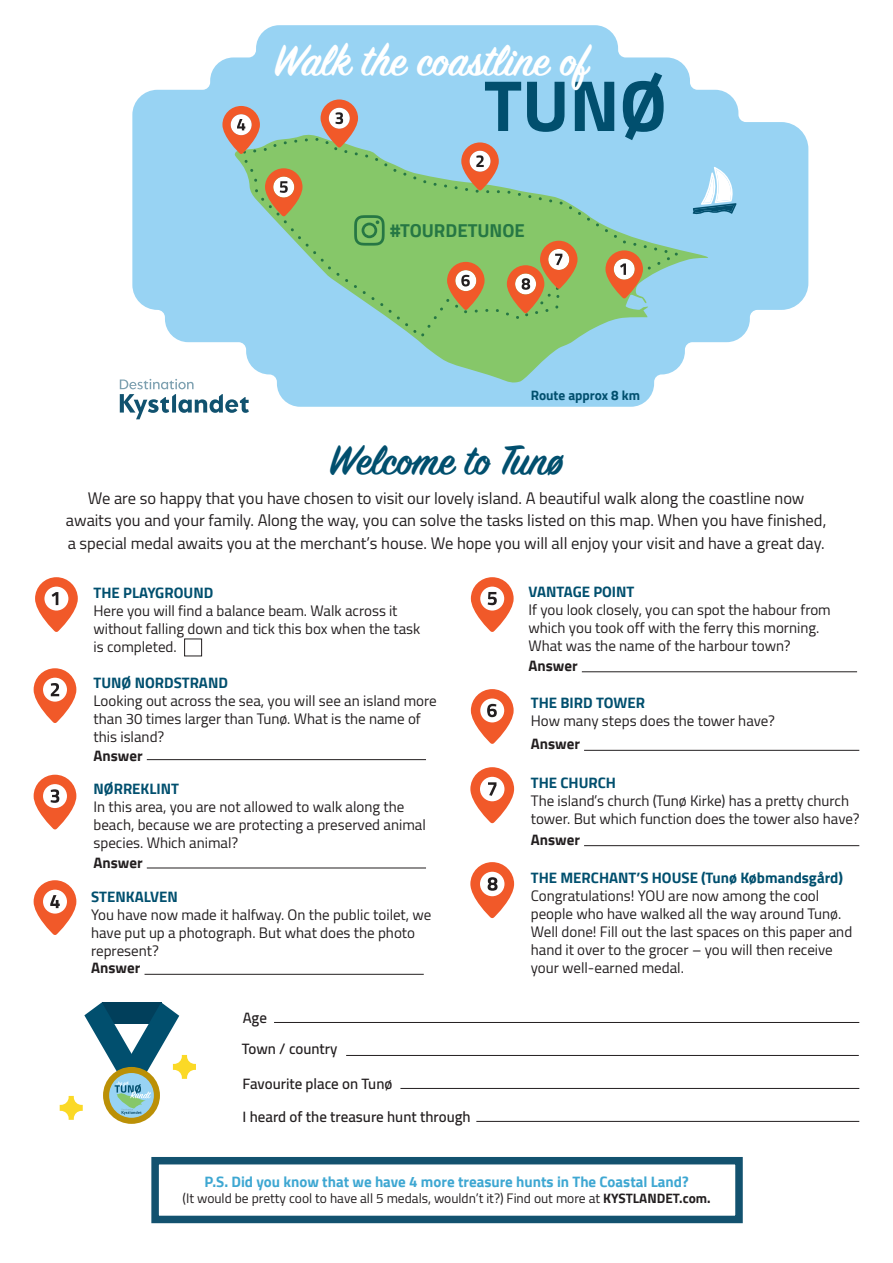
<style>
.page{position:relative;width:893px;height:1263px;background:#fff}
.page>*{position:absolute;margin:0;border:0;box-sizing:border-box;transform-origin:0 0}
.t1{font:48.9px "Sign Painter House Script";color:#fff}
.t2{font:46.5px "Sign Painter House Script";color:#014f6e}
.t3{font:700 18.6px "Cairo";color:#267744}
.t4{font:16.5px/22.5px "Cairo";color:#231f20;text-align:center}
.t5{font:15px/18px "Cairo";color:#231f20}
.t6{font:700 15px "Cairo";color:#014f6e}
.t7{font:600 15px/31.5px "Cairo";color:#231f20}
.t8{font:700 15px "Cairo";color:#3ea7d2}
.t9{font:700 15px "Cairo";color:#231f20}
.t10{font:13.5px "Cairo";color:#231f20}
.t11{font:700 13.5px "Cairo";color:#014f6e}
.s1{font-weight:700}
</style>
<div class="page">
<svg style="left:132px;top:25px;width:676px;height:382px;fill:#98d3f3"></svg>
<svg style="left:234px;top:131px;width:474px;height:252px;background:#9dd4df"></svg>
<hr style="left:145px;top:974px;width:279px;height:1px;background:#231f20">
<hr style="left:147px;top:759px;width:279px;height:1px;background:#231f20">
<hr style="left:147px;top:868px;width:279px;height:1px;background:#231f20">
<hr style="left:584px;top:750px;width:275px;height:1px;background:#231f20">
<hr style="left:584px;top:845px;width:275px;height:1px;background:#231f20">
<hr style="left:582px;top:671px;width:275px;height:1px;background:#231f20">
<div style="left:184px;top:638px;width:18px;height:18px;border:1px solid #231f20"></div>
<svg style="left:241px;top:123px;width:442px;height:218px;background:#8eccac"></svg>
<svg style="left:605px;top:250px;width:38px;height:48px;background:#ce9668"></svg>
<svg style="left:461px;top:142px;width:38px;height:48px;background:#cf967c"></svg>
<svg style="left:321px;top:99px;width:37px;height:48px;background:#d0947c"></svg>
<svg style="left:222px;top:106px;width:38px;height:48px;background:#d09683"></svg>
<svg style="left:265px;top:168px;width:37px;height:48px;background:#cc915e"></svg>
<svg style="left:447px;top:262px;width:38px;height:48px;background:#c9925c"></svg>
<svg style="left:507px;top:241px;width:70px;height:72px;background:#b7a160"></svg>
<svg style="left:35px;top:577px;width:43px;height:55px"></svg>
<svg style="left:34px;top:668px;width:42px;height:55px"></svg>
<svg style="left:34px;top:775px;width:42px;height:54px"></svg>
<svg style="left:34px;top:880px;width:42px;height:55px"></svg>
<svg style="left:471px;top:577px;width:43px;height:55px"></svg>
<svg style="left:485px;top:82px;width:36px;height:49px;background:#5a9dbd"></svg>
<svg style="left:527px;top:82px;width:37px;height:50px;background:#4288a7"></svg>
<svg style="left:575px;top:82px;width:39px;height:49px;background:#2c7493"></svg>
<svg style="left:623px;top:72px;width:41px;height:68px;background:#4288a7"></svg>
<svg style="left:693px;top:167px;width:43px;height:47px"></svg>
<svg style="left:471px;top:689px;width:43px;height:55px"></svg>
<svg style="left:470px;top:767px;width:44px;height:56px"></svg>
<svg style="left:470px;top:862px;width:44px;height:56px"></svg>
<svg style="left:354px;top:215px;width:31px;height:31px"></svg>
<hr style="left:400px;top:1088px;width:459px;height:1px;background:#231f20">
<hr style="left:476px;top:1121px;width:383px;height:1px;background:#231f20">
<hr style="left:274px;top:1022px;width:585px;height:1px;background:#231f20">
<hr style="left:346px;top:1055px;width:513px;height:1px;background:#231f20">
<div style="left:151px;top:1157px;width:592px;height:66px;background:#fff;border:8px solid #13526f"></div>
<svg style="left:120px;top:379px;width:129px;height:40px"></svg>
<div style="left:103px;top:1067px;width:57px;height:57px;background:#bb9006;border-radius:50%"></div>
<svg style="left:60px;top:1002px;width:136px;height:118px"></svg>
<h1 class="t1" style="left:274px;top:31px;width:316px">Walk the coastline of</h1>
<p class="t3" style="left:390px;top:220px;width:136px">#TOURDETUNOE</p>
<p class="t11" style="left:531px;top:387px;width:111px">Route approx 8 km</p>
<h2 class="t2" style="left:329px;top:432px;width:236px">Welcome to Tunø</h2>
<p class="t4" style="left:66px;top:487px;width:762px">We are so happy that you have chosen to visit our lovely island. A beautiful walk along the coastline now awaits you and your family. Along the way, you can solve the tasks listed on this map. When you have finished, a special medal awaits you at the merchant’s house. We hope you will all enjoy your visit and have a great day.</p>
<p class="t6" style="left:94px;top:584px;width:121px">THE PLAYGROUND</p>
<p class="t5" style="left:94px;top:602px;width:328px">Here you will find a balance beam. Walk across it without falling down and tick this box when the task is completed.</p>
<p class="t6" style="left:94px;top:674px;width:136px">TUNØ NORDSTRAND</p>
<p class="t5" style="left:94px;top:692px;width:345px">Looking out across the sea, you will see an island more than 30 times larger than Tunø. What is the name of this island?</p>
<p class="t9" style="left:94px;top:747px;width:51px">Answer</p>
<p class="t6" style="left:94px;top:780px;width:87px">NØRREKLINT</p>
<p class="t5" style="left:94px;top:798px;width:334px">In this area, you are not allowed to walk along the beach, because we are protecting a preserved animal species. Which animal?</p>
<p class="t9" style="left:94px;top:854px;width:51px">Answer</p>
<p class="t6" style="left:91px;top:887px;width:88px">STENKALVEN</p>
<p class="t5" style="left:91px;top:905px;width:342px">You have now made it halfway. On the public toilet, we have put up a photograph. But what does the photo represent?</p>
<p class="t9" style="left:91px;top:959px;width:51px">Answer</p>
<p class="t7" style="left:242px;top:1001px;width:97px">Age<br>Town / country</p>
<p class="t7" style="left:243px;top:1067px;width:230px;line-height:33px">Favourite place on Tunø<br>I heard of the treasure hunt through</p>
<p class="t6" style="left:528px;top:583px;width:108px">VANTAGE POINT</p>
<p class="t5" style="left:528px;top:601px;width:304px">If you look closely, you can spot the habour from which you took off with the ferry this morning.<br>What was the name of the harbour town?</p>
<p class="t9" style="left:528px;top:657px;width:51px">Answer</p>
<p class="t6" style="left:531px;top:694px;width:116px">THE BIRD TOWER</p>
<p class="t5" style="left:531px;top:712px;width:246px">How many steps does the tower have?</p>
<p class="t9" style="left:531px;top:735px;width:51px">Answer</p>
<p class="t6" style="left:531px;top:774px;width:87px">THE CHURCH</p>
<p class="t5" style="left:531px;top:792px;width:330px">The island’s church (Tunø Kirke) has a pretty church tower. But which function does the tower also have?</p>
<p class="t9" style="left:531px;top:831px;width:51px">Answer</p>
<p class="t6" style="left:531px;top:869px;width:314px">THE MERCHANT’S HOUSE (Tunø Købmandsgård)</p>
<p class="t5" style="left:531px;top:887px;width:323px">Congratulations! YOU are now among the cool people who have walked all the way around Tunø.<br>Well done! Fill out the last spaces on this paper and hand it over to the grocer – you will then receive your well-earned medal.</p>
<p class="t8" style="left:204px;top:1173px;width:486px">P.S. Did you know that we have 4 more treasure hunts in The Coastal Land?</p>
<p class="t10" style="left:183px;top:1187px;width:530px">(It would be pretty cool to have all 5 medals, wouldn’t it?) Find out more at <span class="s1">KYSTLANDET.com.</span></p>
</div>
